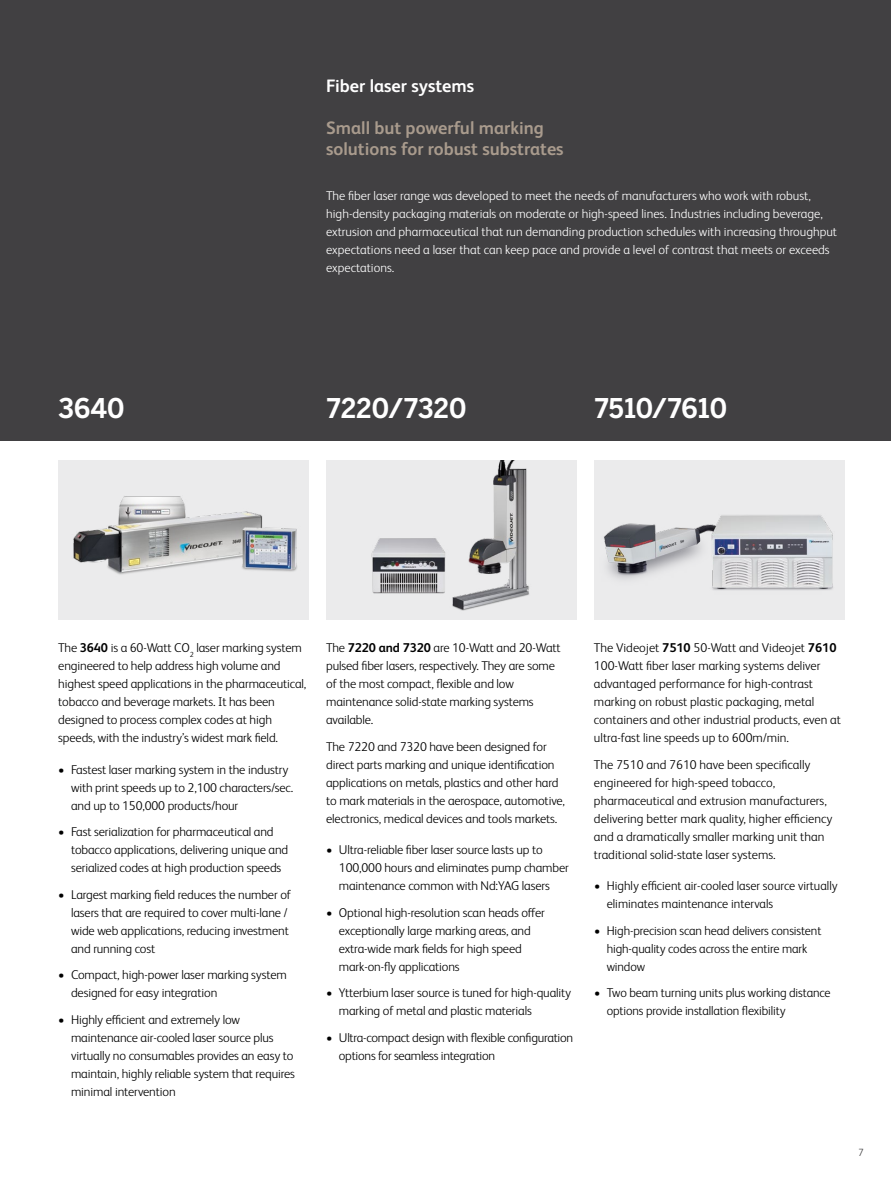
<style>
.page{position:relative;width:891px;height:1188px;background:#fff}
.page>*{position:absolute;margin:0;border:0;box-sizing:border-box;transform-origin:0 0}
.t1{font:700 27px "Benton Gothic";letter-spacing:-.02em;color:#fff}
.t2{font:700 18px/21px "FS Albert Pro";color:#a99b8d}
.t3{font:700 18px "FS Albert Pro";color:#fff}
.t4{font:300 12.75px/18px "FS Albert Pro";letter-spacing:-.01em;color:#000}
.t5{font:300 12.75px/18px "FS Albert Pro";color:#fff}
.t6{font:300 10.5px "FS Albert Pro";color:#414042}
.s1{font-weight:700}
</style>
<div class="page">
<div style="left:0;top:0;width:891px;height:441px;background:#414042"></div>
<div style="left:326px;top:460px;width:251px;height:159px;background:#ebebec"></div>
<img style="left:371px;top:460px;width:158px;height:151px">
<div style="left:594px;top:460px;width:251px;height:159px;background:#ebebec"></div>
<img style="left:604px;top:515px;width:229px;height:75px">
<div style="left:58px;top:460px;width:251px;height:159px;background:#ebebec"></div>
<img style="left:73px;top:496px;width:224px;height:79px">
<h2 class="t3" style="left:326px;top:73px;width:150px">Fiber laser systems</h2>
<h2 class="t2" style="left:326px;top:117px;width:239px">Small but powerful marking solutions for robust substrates</h2>
<p class="t5" style="left:326px;top:186px;width:513px">The fiber laser range was developed to meet the needs of manufacturers who work with robust, high-density packaging materials on moderate or high-speed lines. Industries including beverage, extrusion and pharmaceutical that run demanding production schedules with increasing throughput expectations need a laser that can keep pace and provide a level of contrast that meets or exceeds expectations.</p>
<h1 class="t1" style="left:58px;top:392px;width:68px">3640</h1>
<h1 class="t1" style="left:594px;top:392px;width:135px">7510/7610</h1>
<h1 class="t1" style="left:326px;top:392px;width:142px">7220/7320</h1>
<p class="t4" style="left:58px;top:638px;width:250px">The <span class="s1">3640</span> is a 60-Watt CO<sub>2</sub> laser marking system engineered to help address high volume and highest speed applications in the pharmaceutical, tobacco and beverage markets. It has been designed to process complex codes at high speeds, with the industry’s widest mark field.</p>
<p class="t4" style="left:71px;top:760px;width:224px;text-indent:-13px">• Fastest laser marking system in the industry with print speeds up to 2,100 characters/sec. and up to 150,000 products/hour</p>
<p class="t4" style="left:71px;top:822px;width:219px;text-indent:-13px">• Fast serialization for pharmaceutical and tobacco applications, delivering unique and serialized codes at high production speeds</p>
<p class="t4" style="left:71px;top:885px;width:222px;text-indent:-13px">• Largest marking field reduces the number of lasers that are required to cover multi-lane / wide web applications, reducing investment and running cost</p>
<p class="t4" style="left:71px;top:965px;width:217px;text-indent:-13px">• Compact, high-power laser marking system designed for easy integration</p>
<p class="t4" style="left:71px;top:1010px;width:226px;text-indent:-13px">• Highly efficient and extremely low maintenance air-cooled laser source plus virtually no consumables provides an easy to maintain, highly reliable system that requires minimal intervention</p>
<p class="t4" style="left:326px;top:638px;width:236px">The <span class="s1">7220 and 7320</span> are 10-Watt and 20-Watt pulsed fiber lasers, respectively. They are some of the most compact, flexible and low maintenance solid-state marking systems available.</p>
<p class="t4" style="left:326px;top:737px;width:240px">The 7220 and 7320 have been designed for direct parts marking and unique identification applications on metals, plastics and other hard to mark materials in the aerospace, automotive, electronics, medical devices and tools markets.</p>
<p class="t4" style="left:339px;top:840px;width:232px;text-indent:-13px">• Ultra-reliable fiber laser source lasts up to<br>100,000 hours and eliminates pump chamber maintenance common with Nd:YAG lasers</p>
<p class="t4" style="left:339px;top:903px;width:207px;text-indent:-13px">• Optional high-resolution scan heads offer exceptionally large marking areas, and extra-wide mark fields for high speed mark-on-fly applications</p>
<p class="t4" style="left:339px;top:983px;width:234px;text-indent:-13px">• Ytterbium laser source is tuned for high-quality marking of metal and plastic materials</p>
<p class="t4" style="left:339px;top:1028px;width:236px;text-indent:-13px">• Ultra-compact design with flexible configuration options for seamless integration</p>
<p class="t4" style="left:594px;top:638px;width:249px">The Videojet <span class="s1">7510</span> 50-Watt and Videojet <span class="s1">7610<br></span>100-Watt fiber laser marking systems deliver advantaged performance for high-contrast marking on robust plastic packaging, metal containers and other industrial products, even at ultra-fast line speeds up to 600m/min.</p>
<p class="t4" style="left:594px;top:755px;width:240px">The 7510 and 7610 have been specifically engineered for high-speed tobacco, pharmaceutical and extrusion manufacturers, delivering better mark quality, higher efficiency and a dramatically smaller marking unit than traditional solid-state laser systems.</p>
<p class="t4" style="left:607px;top:876px;width:232px;text-indent:-13px">• Highly efficient air-cooled laser source virtually eliminates maintenance intervals</p>
<p class="t4" style="left:607px;top:921px;width:216px;text-indent:-13px">• High-precision scan head delivers consistent high-quality codes across the entire mark window</p>
<p class="t4" style="left:607px;top:983px;width:225px;text-indent:-13px">• Two beam turning units plus working distance options provide installation flexibility</p>
<p class="t6" style="left:858px;top:1145px;width:7px">7</p>
</div>
